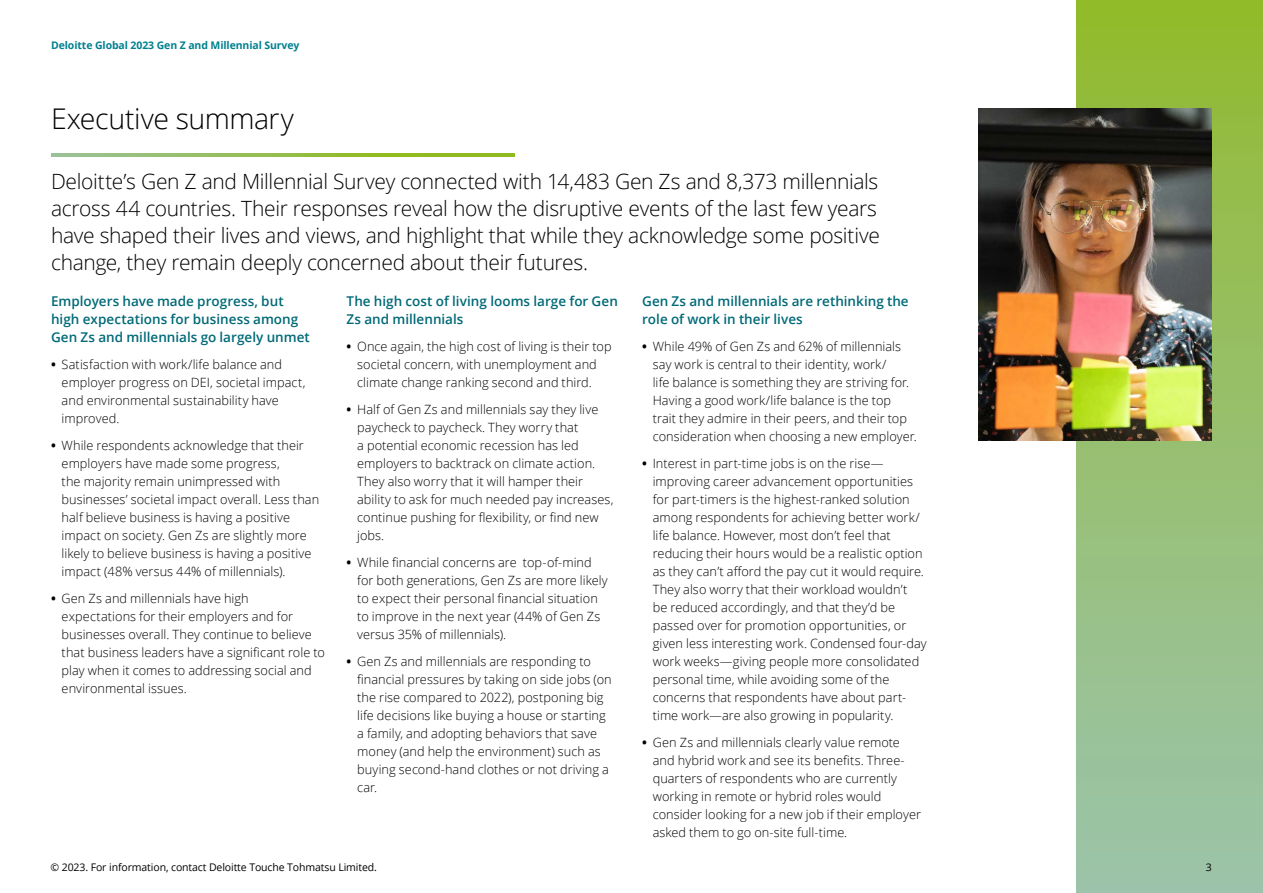
<style>
.page{position:relative;width:1263px;height:893px;background:#fff}
.page>*{position:absolute;margin:0;border:0;box-sizing:border-box;transform-origin:0 0}
.t1{font:300 28.5px "Open Sans";letter-spacing:-.015em;color:#000}
.t2{font:300 21px/27px "Open Sans";letter-spacing:-.015em;color:#000}
.t3{font:600 13.5px/18px "Open Sans";color:#006a77}
.t4{font:300 12.75px/18px "Open Sans";letter-spacing:.005em;color:#000}
.t5{font:10.5px "Open Sans";letter-spacing:-.01em;color:#000}
.t6{font:700 10.5px "Open Sans";letter-spacing:-.01em;color:#008190}
.s1{font-weight:700}
</style>
<div class="page">
<div style="left:1076px;top:0;width:187px;height:893px;background:linear-gradient(to bottom,#93bb2e,#9cc3af)"></div>
<img style="left:978px;top:108px;width:234px;height:332px">
<svg style="left:51px;top:154px;width:464px;height:3px"></svg>
<p class="t6" style="left:51px;top:37px;width:250px">Deloitte Global 2023 Gen Z and Millennial Survey</p>
<h1 class="t1" style="left:51px;top:99px;width:244px">Executive summary</h1>
<p class="t2" style="left:51px;top:168px;width:831px">Deloitte’s Gen Z and Millennial Survey connected with 14,483 Gen Zs and 8,373 millennials across 44 countries. Their responses reveal how the disruptive events of the last few years have shaped their lives and views, and highlight that while they acknowledge some positive change, they remain deeply concerned about their futures.</p>
<p class="t3" style="left:51px;top:292px;width:260px">Employers have made progress, but high expectations for business among<br>Gen Zs and millennials go largely unmet</p>
<p class="t4" style="left:62px;top:355px;width:245px;text-indent:-11px"><span class="s1">•</span> Satisfaction with work/life balance and employer progress on DEI, societal impact, and environmental sustainability have improved.</p>
<p class="t4" style="left:62px;top:436px;width:259px;text-indent:-11px"><span class="s1">•</span> While respondents acknowledge that their employers have made some progress,<br>the majority remain unimpressed with businesses’ societal impact overall. Less than half believe business is having a positive impact on society. Gen Zs are slightly more likely to believe business is having a positive impact (48% versus 44% of millennials).</p>
<p class="t4" style="left:62px;top:589px;width:265px;text-indent:-11px"><span class="s1">•</span> Gen Zs and millennials have high expectations for their employers and for businesses overall. They continue to believe that business leaders have a significant role to play when it comes to addressing social and environmental issues.</p>
<p class="t3" style="left:347px;top:292px;width:273px">The high cost of living looms large for Gen<br>Zs and millennials</p>
<p class="t4" style="left:357px;top:337px;width:256px;text-indent:-11px"><span class="s1">•</span> Once again, the high cost of living is their top societal concern, with unemployment and climate change ranking second and third.</p>
<p class="t4" style="left:357px;top:400px;width:258px;text-indent:-11px"><span class="s1">•</span> Half of Gen Zs and millennials say they live paycheck to paycheck. They worry that<br>a potential economic recession has led employers to backtrack on climate action.<br>They also worry that it will hamper their ability to ask for much needed pay increases, continue pushing for flexibility, or find new jobs.</p>
<p class="t4" style="left:357px;top:553px;width:252px;text-indent:-11px"><span class="s1">•</span> While financial concerns are top-of-mind for both generations, Gen Zs are more likely to expect their personal financial situation to improve in the next year (44% of Gen Zs versus 35% of millennials).</p>
<p class="t4" style="left:357px;top:652px;width:256px;text-indent:-11px"><span class="s1">•</span> Gen Zs and millennials are responding to financial pressures by taking on side jobs (on the rise compared to 2022), postponing big life decisions like buying a house or starting a family, and adopting behaviors that save money (and help the environment) such as buying second-hand clothes or not driving a car.</p>
<p class="t3" style="left:642px;top:292px;width:268px">Gen Zs and millennials are rethinking the role of work in their lives</p>
<p class="t4" style="left:653px;top:337px;width:266px;text-indent:-11px"><span class="s1">•</span> While 49% of Gen Zs and 62% of millennials say work is central to their identity, work/<br>life balance is something they are striving for.<br>Having a good work/life balance is the top trait they admire in their peers, and their top consideration when choosing a new employer.</p>
<p class="t4" style="left:653px;top:454px;width:275px;text-indent:-11px"><span class="s1">•</span> Interest in part-time jobs is on the rise— improving career advancement opportunities for part-timers is the highest-ranked solution among respondents for achieving better work/ life balance. However, most don’t feel that reducing their hours would be a realistic option as they can’t afford the pay cut it would require.<br>They also worry that their workload wouldn’t<br>be reduced accordingly, and that they’d be passed over for promotion opportunities, or given less interesting work. Condensed four-day work weeks—giving people more consolidated personal time, while avoiding some of the concerns that respondents have about part&shy;time work—are also growing in popularity.</p>
<p class="t4" style="left:653px;top:733px;width:270px;text-indent:-11px"><span class="s1">•</span> Gen Zs and millennials clearly value remote and hybrid work and see its benefits. Three&shy;quarters of respondents who are currently working in remote or hybrid roles would consider looking for a new job if their employer asked them to go on-site full-time.</p>
<p class="t5" style="left:51px;top:860px;width:328px">© 2023. For information, contact Deloitte Touche Tohmatsu Limited.</p>
<p class="t5" style="left:1206px;top:860px;width:8px">3</p>
</div>
